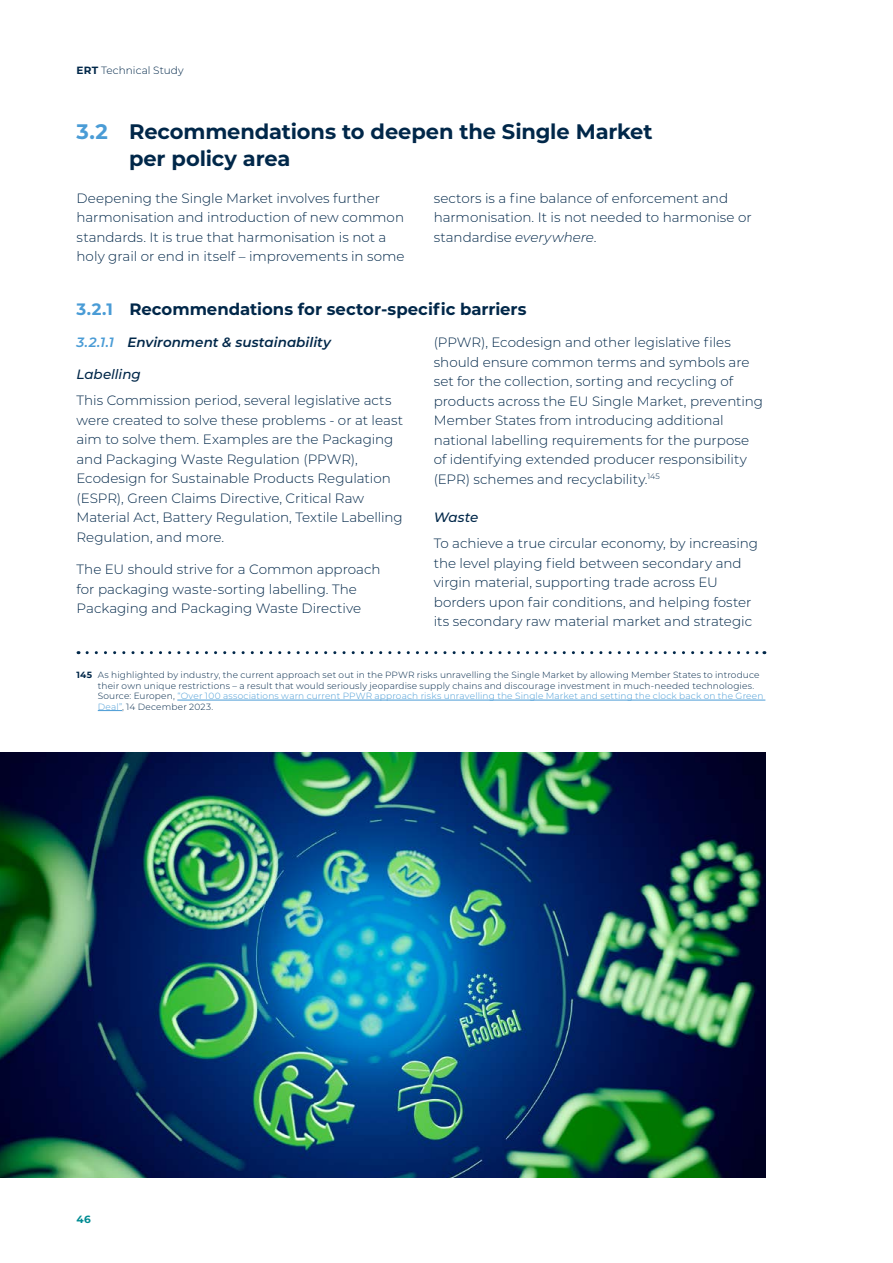
<style>
.page{position:relative;width:893px;height:1263px;background:#fff}
.page>*{position:absolute;margin:0;border:0;box-sizing:border-box;transform-origin:0 0}
.t1{font:700 21px/27px "Montserrat";letter-spacing:-.005em;color:#002749}
.t2{font:700 16.5px "Montserrat";color:#002749}
.t3{font:300 13.5px/19.5px "Montserrat";color:#002749}
.t4{font:italic 600 13.5px "Montserrat";color:#002749}
.t5{font:italic 500 13.5px "Montserrat";letter-spacing:-.005em;color:#002749}
.t6{font:300 10.5px "Montserrat";color:#002749}
.t7{font:700 10.5px "Montserrat";color:#008c93}
.t8{font:300 9px/10.5px "Montserrat";letter-spacing:.015em;color:#002749}
.s1{font-weight:700}
.s2{color:#4a9cd6}
.s3{font-style:italic}
</style>
<div class="page">
<svg style="left:87px;top:651px;width:678px;height:3px"></svg>
<hr style="left:177px;top:700px;width:588px;height:1px;background:#4a9cd6">
<svg style="left:98px;top:710px;width:24px;height:1px"></svg>
<img style="left:0;top:753px;width:765px;height:425px">
<p class="t6" style="left:77px;top:63px;width:109px"><span class="s1">ERT</span> Technical Study</p>
<h1 class="t1" style="left:129px;top:117px;width:525px;text-indent:-53px"><span class="s2">3.2</span> Recommendations to deepen the Single Market per policy area</h1>
<p class="t3" style="left:77px;top:188px;width:330px">Deepening the Single Market involves further harmonisation and introduction of new common standards. It is true that harmonisation is not a holy grail or end in itself – improvements in some</p>
<p class="t3" style="left:434px;top:188px;width:320px">sectors is a fine balance of enforcement and harmonisation. It is not needed to harmonise or standardise <span class="s3">everywhere</span>.</p>
<p class="t2" style="left:77px;top:297px;width:452px"><span class="s2">3.2.1</span> Recommendations for sector-specific barriers</p>
<p class="t4" style="left:77px;top:333px;width:256px"><span class="s2">3.2.1.1</span> Environment &amp; sustainability</p>
<p class="t5" style="left:77px;top:365px;width:66px">Labelling</p>
<p class="t3" style="left:77px;top:390px;width:328px">This Commission period, several legislative acts were created to solve these problems - or at least aim to solve them. Examples are the Packaging and Packaging Waste Regulation (PPWR), Ecodesign for Sustainable Products Regulation (ESPR), Green Claims Directive, Critical Raw Material Act, Battery Regulation, Textile Labelling Regulation, and more.</p>
<p class="t3" style="left:77px;top:559px;width:305px">The EU should strive for a Common approach for packaging waste-sorting labelling. The<br>Packaging and Packaging Waste Directive</p>
<p class="t3" style="left:434px;top:332px;width:331px">(PPWR), Ecodesign and other legislative files should ensure common terms and symbols are set for the collection, sorting and recycling of products across the EU Single Market, preventing Member States from introducing additional national labelling requirements for the purpose of identifying extended producer responsibility (EPR) schemes and recyclability.<sup>145</sup></p>
<p class="t5" style="left:434px;top:508px;width:46px">Waste</p>
<p class="t3" style="left:434px;top:533px;width:326px">To achieve a true circular economy, by increasing the level playing field between secondary and virgin material, supporting trade across EU borders upon fair conditions, and helping foster its secondary raw material market and strategic</p>
<p class="t8" style="left:98px;top:669px;width:667px;text-indent:-21px"><span class="s1">145</span> As highlighted by industry, the current approach set out in the PPWR risks unravelling the Single Market by allowing Member States to introduce their own unique restrictions – a result that would seriously jeopardise supply chains and discourage investment in much-needed technologies.<br>Source: Europen, <span class="s2">“Over 100 associations warn current PPWR approach risks unravelling the Single Market and setting the clock back on the Green Deal”</span>, 14 December 2023.</p>
<p class="t7" style="left:77px;top:1211px;width:16px">46</p>
</div>
